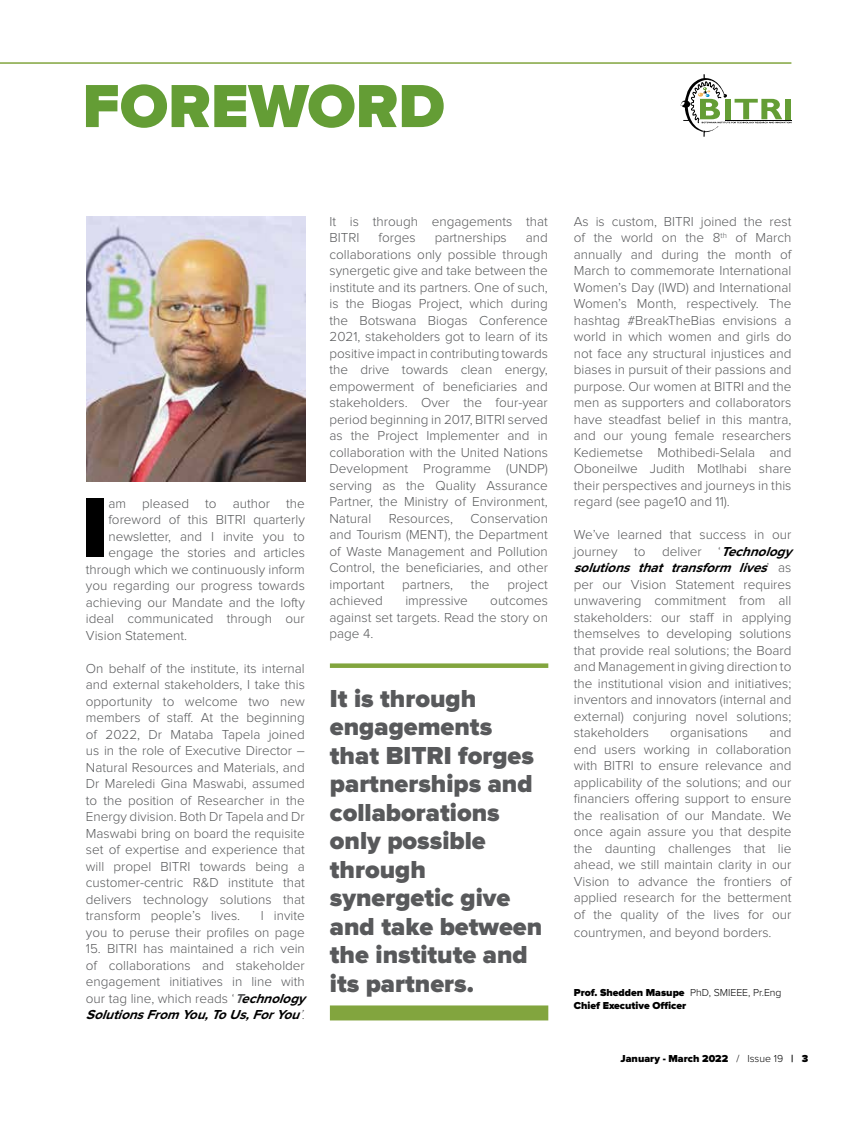
<style>
.page{position:relative;width:851px;height:1127px;background:#fff}
.page>*{position:absolute;margin:0;border:0;box-sizing:border-box;transform-origin:0 0}
.t1{font:900 87.75px "Proxima Nova";color:#000}
.t2{font:900 63px "Proxima Nova";color:#649d35}
.t3{font:900 25.5px/28.5px "Proxima Nova";color:#58595b}
.t4{font:300 13.5px/16.5px "Proxima Nova";color:#58595b;text-align:justify}
.t5{font:900 10.5px/13.5px "Proxima Nova";color:#000}
.s1{font-weight:700;font-style:italic}
.s2{font-weight:700;font-style:italic;color:#000}
.s3{font-style:italic}
.s4{font-weight:300}
.s5{font-weight:700}
</style>
<div class="page">
<svg style="left:680px;top:74px;width:111px;height:63px"></svg>
<hr style="left:0;top:62px;width:791px;height:2px;background:#82a53e">
<div style="left:330px;top:1005px;width:218px;height:15px;background:#82a53e"></div>
<div style="left:330px;top:663px;width:218px;height:5px;background:#82a53e"></div>
<img style="left:87px;top:217px;width:218px;height:265px">
<h2 class="t2" style="left:83px;top:77px;width:363px">FOREWORD</h2>
<h1 class="t1" style="left:81px;top:488px;width:29px">I</h1>
<p class="t4" style="left:108px;top:495px;width:198px">am pleased to author the</p>
<p class="t4" style="left:108px;top:512px;width:198px">foreword of this BITRI quarterly</p>
<p class="t4" style="left:108px;top:528px;width:198px">newsletter, and I invite you to</p>
<p class="t4" style="left:108px;top:545px;width:198px">engage the stories and articles</p>
<p class="t4" style="left:86px;top:561px;width:220px">through which we continuously inform</p>
<p class="t4" style="left:86px;top:578px;width:220px">you regarding our progress towards</p>
<p class="t4" style="left:86px;top:594px;width:220px">achieving our Mandate and the lofty</p>
<p class="t4" style="left:86px;top:611px;width:220px">ideal communicated through our</p>
<p class="t4" style="left:86px;top:627px;width:103px">Vision Statement.</p>
<p class="t4" style="left:86px;top:660px;width:220px">On behalf of the institute, its internal and external stakeholders, I take this opportunity to welcome two new members of staff. At the beginning of 2022, Dr Mataba Tapela joined us in the role of Executive Director – Natural Resources and Materials, and Dr Mareledi Gina Maswabi, assumed to the position of Researcher in the Energy division. Both Dr Tapela and Dr Maswabi bring on board the requisite set of expertise and experience that will propel BITRI towards being a customer-centric R&amp;D institute that delivers technology solutions that transform people’s lives.</p>
<p class="t4" style="left:86px;top:908px;width:220px;text-align:right">I invite<br>you to peruse their profiles on page</p>
<p class="t4" style="left:86px;top:941px;width:222px;text-align:left">15. BITRI has maintained a rich vein of collaborations and stakeholder engagement initiatives in line with our tag line, which reads ‘<span class="s1">T</span><span class="s2">echnology SolutionsFrom You,ToUs,ForYou</span><span class="s3">’</span>.</p>
<p class="t4" style="left:329px;top:214px;width:220px">It is through engagements that<br>BITRI</p>
<p class="t4" style="left:378px;top:230px;width:39px">forges</p>
<p class="t4" style="left:434px;top:230px;width:74px">partnerships</p>
<p class="t4" style="left:329px;top:230px;width:220px;text-indent:196px">and collaborations only possible through synergetic give and take between the institute and its partners. One of such, is the Biogas Project, which during the Botswana Biogas Conference 2021, stakeholders got to learn of its positive impact in contributing towards the drive towards clean energy, empowerment of beneficiaries and stakeholders. Over the four-year period beginning in 2017, BITRI served as the Project Implementer and in collaboration with the United Nations Development Programme (UNDP) serving as the Quality Assurance Partner, the Ministry of Environment, Natural</p>
<p class="t4" style="left:329px;top:511px;width:220px;text-indent:141px">Conservation and Tourism (MENT), the Department of Waste Management and Pollution Control, the beneficiaries, and other important</p>
<p class="t4" style="left:389px;top:511px;width:66px">Resources,</p>
<p class="t4" style="left:402px;top:577px;width:53px">partners,</p>
<p class="t4" style="left:471px;top:577px;width:20px">the</p>
<p class="t4" style="left:507px;top:577px;width:42px">project</p>
<p class="t4" style="left:329px;top:593px;width:55px">achieved</p>
<p class="t4" style="left:405px;top:593px;width:64px">impressive</p>
<p class="t4" style="left:329px;top:593px;width:220px;text-indent:161px">outcomes against set targets. Read the story on page 4.</p>
<h3 class="t3" style="left:330px;top:685px;width:214px">It is through engagements that BITRI forges partnerships and collaborations only possible through synergetic give and take between the institute and its partners.</h3>
<p class="t4" style="left:573px;top:214px;width:219px">As is custom, BITRI joined the rest of the world on the 8<sup>th</sup> of March annually and during the month of March to commemorate International Women’s Day (IWD) and International Women’s Month, respectively. The hashtag #BreakTheBias envisions a world in which women and girls do not face any structural injustices and biases in pursuit of their passions and purpose. Our women at BITRI and the men as supporters and collaborators have steadfast belief in this mantra, and our young female researchers Kediemetse Mothibedi-Selala and Oboneilwe Judith Motlhabi share their perspectives and journeys in this regard (see page10 and 11).</p>
<p class="t4" style="left:573px;top:527px;width:219px">We’ve learned that success in our journey to deliver ‘<span class="s2">Technology solutions that transform lives</span>’ a s per our Vision Statement requires unwavering commitment from all stakeholders: our staff in applying themselves to developing solutions that provide real solutions; the Board and Management in giving direction to the institutional vision and initiatives; inventors and innovators (internal and external) conjuring novel solutions; stakeholders</p>
<p class="t4" style="left:573px;top:725px;width:219px;text-indent:195px">and end users working in collaboration with BITRI to ensure relevance and applicability of the solutions; and our financiers offering support to ensure the realisation of our Mandate. We once again assure you that despite the daunting challenges that lie ahead, we still maintain clarity in our Vision to advance the frontiers of applied research for the betterment of the quality of the lives for our</p>
<p class="t4" style="left:573px;top:925px;width:199px">countrymen, and beyond borders.</p>
<p class="t4" style="left:670px;top:725px;width:79px">organisations</p>
<p class="t5" style="left:573px;top:986px;width:209px">Prof. Shedden Masupe <span class="s4">PhD, SMIEEE, Pr.Eng<br></span>Chief Executive Officer</p>
<p class="t5" style="left:620px;top:1052px;width:189px">January - March 2022 <span class="s4">/ Issue 19</span> <span class="s5">|</span> 3</p>
</div>
